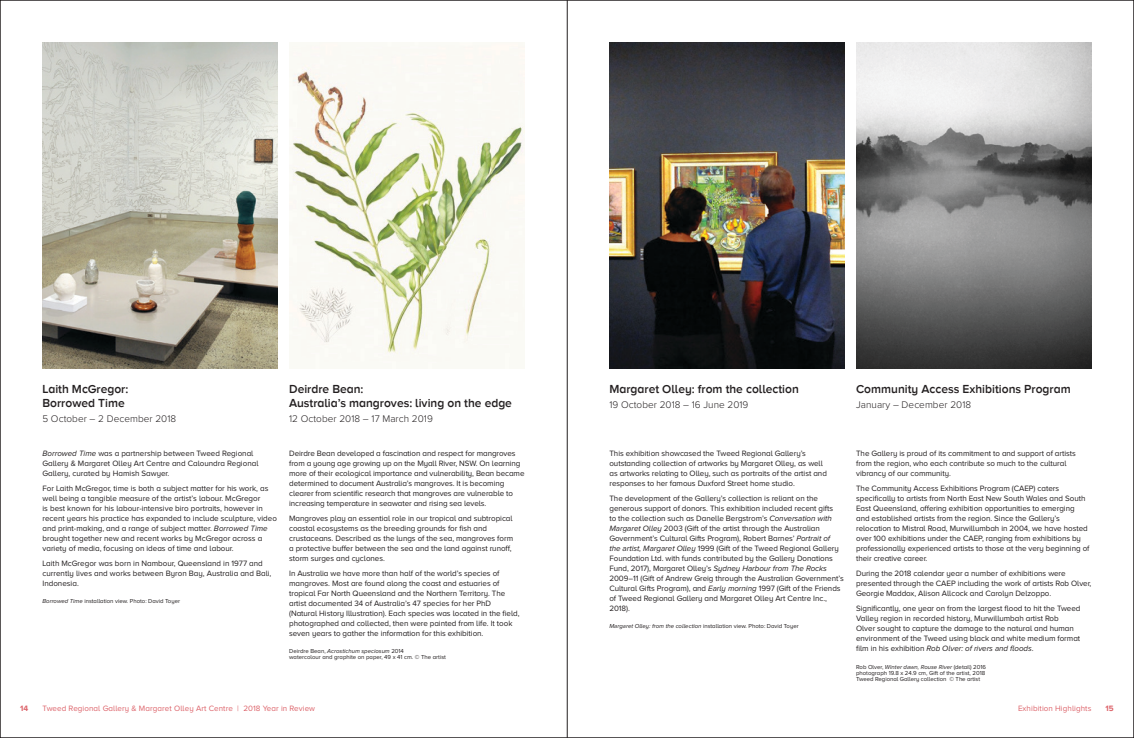
<style>
.page{position:relative;width:1134px;height:738px;background:#fff}
.page>*{position:absolute;margin:0;border:0;box-sizing:border-box;transform-origin:0 0}
.t1{font:600 12px/14px "Proxima Nova A";color:#231f20}
.t2{font:300 10px "Proxima Nova";letter-spacing:.005em;color:#231f20}
.t3{font:8px/10px "Proxima Nova A";letter-spacing:-.005em;color:#231f20}
.t4{font:8px "Proxima Nova A";letter-spacing:.01em;color:#dd646b}
.t5{font:700 8px "Proxima Nova A";color:#dd646b}
.t6{font:6px/6px "Proxima Nova A";color:#231f20}
.t7{font:italic 6px "Proxima Nova A";color:#231f20}
.s1{font-style:italic}
.s2{font-style:normal}
</style>
<div class="page">
<img style="left:609px;top:43px;width:236px;height:326px">
<img style="left:289px;top:43px;width:235px;height:319px">
<img style="left:856px;top:43px;width:235px;height:326px">
<img style="left:43px;top:43px;width:235px;height:326px">
<hr style="left:567px;top:0;width:1px;height:737px;background:#231f20">
<p class="t1" style="left:42px;top:381px;width:87px">Laith McGregor:<br>Borrowed Time</p>
<p class="t2" style="left:42px;top:412px;width:135px">5 October – 2 December 2018</p>
<p class="t3" style="left:42px;top:448px;width:217px"><span class="s1">Borrowed Time</span> was a partnership between Tweed Regional<br>Gallery &amp; Margaret Olley Art Centre and Caloundra Regional<br>Gallery, curated by Hamish Sawyer.</p>
<p class="t3" style="left:42px;top:483px;width:236px">For Laith McGregor, time is both a subject matter for his work, as well being a tangible measure of the artist’s labour. McGregor<br>is best known for his labour-intensive biro portraits, however in recent years his practice has expanded to include sculpture, video and print-making, and a range of subject matter. <span class="s1">Borrowed Time </span>brought together new and recent works by McGregor across a variety of media, focusing on ideas of time and labour.</p>
<p class="t3" style="left:42px;top:558px;width:230px">Laith McGregor was born in Nambour, Queensland in 1977 and currently lives and works between Byron Bay, Australia and Bali,<br>Indonesia.</p>
<p class="t6" style="left:42px;top:598px;width:139px"><span class="s1">Borrowed Time</span> installation view. Photo: David Toyer</p>
<p class="t1" style="left:289px;top:381px;width:224px">Deirdre Bean:<br>Australia’s mangroves: living on the edge</p>
<p class="t2" style="left:289px;top:412px;width:145px">12 October 2018 – 17 March 2019</p>
<p class="t3" style="left:289px;top:448px;width:237px">Deirdre Bean developed a fascination and respect for mangroves from a young age growing up on the Myall River, NSW. On learning more of their ecological importance and vulnerability, Bean became determined to document Australia’s mangroves. It is becoming clearer from scientific research that mangroves are vulnerable to increasing temperature in seawater and rising sea levels.</p>
<p class="t3" style="left:289px;top:513px;width:225px">Mangroves play an essential role in our tropical and subtropical coastal ecosystems as the breeding grounds for fish and crustaceans. Described as the lungs of the sea, mangroves form a protective buffer between the sea and the land against runoff, storm surges and cyclones.</p>
<p class="t3" style="left:289px;top:568px;width:232px">In Australia we have more than half of the world’s species of mangroves. Most are found along the coast and estuaries of tropical Far North Queensland and the Northern Territory. The artist documented 34 of Australia’s 47 species for her PhD (Natural History Illustration). Each species was located in the field, photographed and collected, then were painted from life. It took seven years to gather the information for this exhibition.</p>
<p class="t7" style="left:289px;top:647px;width:116px"><span class="s2">Deirdre Bean,</span> Acrostichum speciosum <span class="s2">2014</span></p>
<p class="t6" style="left:289px;top:654px;width:158px">watercolour and graphite on paper, 49 x 41 cm. © The artist</p>
<p class="t1" style="left:609px;top:381px;width:191px">Margaret Olley: from the collection</p>
<p class="t2" style="left:609px;top:398px;width:141px">19 October 2018 – 16 June 2019</p>
<p class="t1" style="left:856px;top:381px;width:216px">Community Access Exhibitions Program</p>
<p class="t2" style="left:856px;top:398px;width:117px">January – December 2018</p>
<p class="t3" style="left:609px;top:448px;width:219px">This exhibition showcased the Tweed Regional Gallery’s outstanding collection of artworks by Margaret Olley, as well as artworks relating to Olley, such as portraits of the artist and responses to her famous Duxford Street home studio.</p>
<p class="t3" style="left:609px;top:493px;width:236px">The development of the Gallery’s collection is reliant on the generous support of donors. This exhibition included recent gifts<br>to the collection such as Danelle Bergstrom’s <span class="s1">Conversation with Margaret Olley</span> 2003 (Gift of the artist through the Australian Government’s Cultural Gifts Program), Robert Barnes’ <span class="s1">Portrait of<br>the artist, Margaret Olley</span> 1999 (Gift of the Tweed Regional Gallery Foundation Ltd. with funds contributed by the Gallery Donations Fund, 2017), Margaret Olley’s <span class="s1">Sydney Harbour from The Rocks </span>2009–11 (Gift of Andrew Greig through the Australian Government’s Cultural Gifts Program), and <span class="s1">Early morning</span> 1997 (Gift of the Friends of Tweed Regional Gallery and Margaret Olley Art Centre Inc., 2018).</p>
<p class="t6" style="left:609px;top:623px;width:191px"><span class="s1">Margaret Olley: from the collection</span> installation view. Photo: David Toyer</p>
<p class="t3" style="left:856px;top:448px;width:221px">The Gallery is proud of its commitment to and support of artists from the region, who each contribute so much to the cultural vibrancy of our community.</p>
<p class="t3" style="left:856px;top:483px;width:235px">The Community Access Exhibitions Program (CAEP) caters specifically to artists from North East New South Wales and South East Queensland, offering exhibition opportunities to emerging and established artists from the region. Since the Gallery’s relocation to Mistral Road, Murwillumbah in 2004, we have hosted over 100 exhibitions under the CAEP, ranging from exhibitions by professionally experienced artists to those at the very beginning of their creative career.</p>
<p class="t3" style="left:856px;top:568px;width:237px">During the 2018 calendar year a number of exhibitions were presented through the CAEP including the work of artists Rob Olver,<br>Georgie Maddox, Alison Allcock and Carolyn Delzoppo.</p>
<p class="t3" style="left:856px;top:603px;width:226px">Significantly, one year on from the largest flood to hit the Tweed Valley region in recorded history, Murwillumbah artist Rob<br>Olver sought to capture the damage to the natural and human environment of the Tweed using black and white medium format film in his exhibition <span class="s1">Rob Olver: of rivers and floods</span>.</p>
<p class="t6" style="left:856px;top:663px;width:131px">Rob Olver, <span class="s1">Winter dawn, Rouse River</span> (detail) 2016</p>
<p class="t6" style="left:856px;top:669px;width:131px">photograph 19.8 x 24.9 cm, Gift of the artist, 2018<br>Tweed Regional Gallery collection © The artist</p>
<p class="t5" style="left:20px;top:703px;width:10px">14</p>
<p class="t4" style="left:42px;top:703px;width:274px">Tweed Regional Gallery &amp; Margaret Olley Art Centre | 2018 Year in Review</p>
<p class="t4" style="left:1018px;top:703px;width:75px">Exhibition Highlights</p>
<p class="t5" style="left:1106px;top:703px;width:10px">15</p>
</div>
